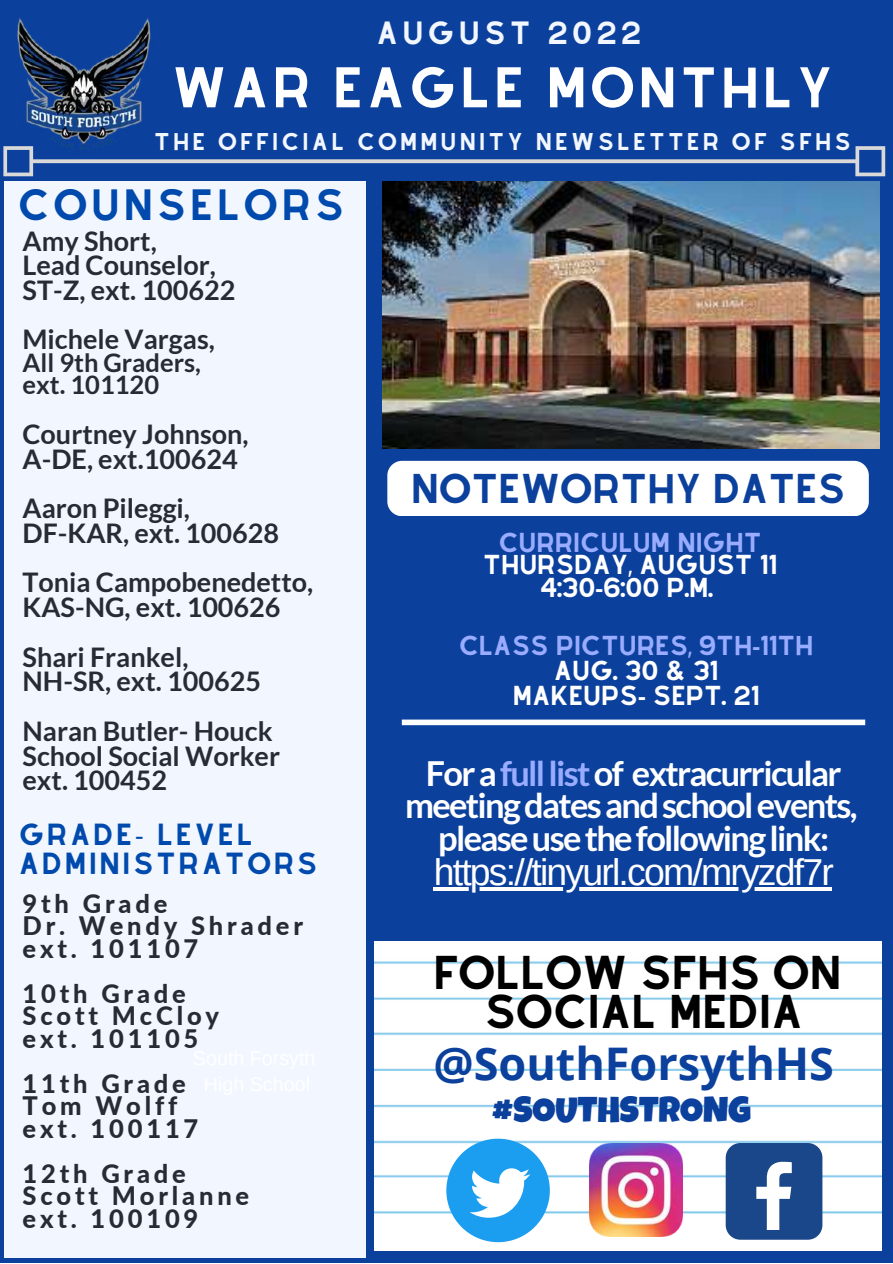
<style>
.page{position:relative;width:893px;height:1264px;background:#fff}
.page>*{position:absolute;margin:0;border:0;box-sizing:border-box;transform-origin:0 0}
.t1{font:49.95px "Alyssum Sans";letter-spacing:.07em;color:#fff}
.t2{font:700 45px "Open Sans";color:#0b409c}
.t3{font:41.4px/39.3px "Alyssum Sans";color:#000;text-align:center}
.t4{font:38.25px "Alyssum Sans";letter-spacing:.1em;color:#004aad}
.t5{font:37.5px "Arimo";letter-spacing:-.05em;color:#fff}
.t6{font:36.3px "Alyssum Sans";color:#0b409c}
.t7{font:36px "Luckiest Guy";color:#0b409c}
.t8{font:700 34.5px/32.5px "Lato";letter-spacing:-.05em;color:#fff;text-align:center}
.t9{font:28.05px "Alyssum Sans";letter-spacing:.15em;color:#f2f7ff}
.t10{font:700 27px/24.8px "Lato";color:#272c33}
.t11{font:26.7px/29.1px "Alyssum Sans";letter-spacing:.1em;color:#004aad}
.t12{font:800 25.5px/22.5px "Lato";letter-spacing:.15em;color:#272c33}
.t13{font:700 25.5px/22.5px "Lato";color:#272c33}
.t14{font:24px/24.8px "Alyssum Sans";color:#fff;text-align:center}
.t15{font:24px "Alyssum Sans";color:#99acff}
.t16{font:21.15px "Alyssum Sans";letter-spacing:.15em;color:#f2f7ff}
.s1{font-family:"Noto Sans"}
.s2{font-family:"Noto Sans";font-weight:700}
.s3{color:#99acff}
.s4{font-family:"Noto Sans";font-weight:700;color:#99acff}
</style>
<div class="page">
<div style="left:0;top:0;width:892px;height:1262px;background:#0b409c"></div>
<div style="left:5px;top:181px;width:361px;height:1076px;background:#f2f7ff"></div>
<svg style="left:3px;top:146px;width:882px;height:30px"></svg>
<img style="left:5px;top:18px;width:157px;height:144px">
<img style="left:382px;top:181px;width:497px;height:267px">
<img style="left:374px;top:941px;width:507px;height:309px">
<div style="left:725px;top:1142px;width:97px;height:97px;background:#1a4789;border-radius:15px"></div>
<svg style="left:756px;top:1161px;width:35px;height:68px"></svg>
<img style="left:589px;top:1143px;width:93px;height:93px">
<svg style="left:446px;top:1138px;width:103px;height:104px;background:#70c1f5"></svg>
<div style="left:387px;top:461px;width:481px;height:55px;background:#fff"></div>
<hr style="left:434px;top:887px;width:397px;height:3px;background:#fff">
<div style="left:402px;top:719px;width:463px;height:6px;background:#fff"></div>
<p class="t9" style="left:376px;top:16px;width:266px">AUGUST 2022</p>
<h1 class="t1" style="left:172px;top:57px;width:662px">WAR EAGLE MONTHLY</h1>
<p class="t16" style="left:154px;top:129px;width:698px">THE OFFICIAL COMMUNITY NEWSLETTER OF SFHS</p>
<h3 class="t4" style="left:17px;top:182px;width:328px">COUNSELORS</h3>
<p class="t10" style="left:23px;top:228px;width:214px">Amy Short,<br>Lead Counselor,<br>ST-Z, ext. 100622</p>
<p class="t10" style="left:23px;top:326px;width:194px">Michele Vargas,</p>
<p class="t13" style="left:23px;top:351px;width:180px">All 9th Graders, ext. 101120</p>
<p class="t10" style="left:23px;top:421px;width:227px">Courtney Johnson,<br>A-DE, ext.100624</p>
<p class="t10" style="left:23px;top:495px;width:258px">Aaron Pileggi,<br>DF-KAR, ext. 100628</p>
<p class="t10" style="left:23px;top:569px;width:292px">Tonia Campobenedetto,<br>KAS-NG, ext. 100626</p>
<p class="t10" style="left:23px;top:643px;width:240px">Shari Frankel,<br>NH-SR, ext. 100625</p>
<p class="t10" style="left:23px;top:718px;width:259px">Naran Butler- Houck<br>School Social Worker ext. 100452</p>
<p class="t11" style="left:19px;top:819px;width:300px">GRADE<span class="s1">-</span> LEVEL<br>ADMINISTRATORS</p>
<p class="t12" style="left:23px;top:891px;width:282px">9th Grade<br>Dr. Wendy Shrader ext. 101107</p>
<p class="t12" style="left:23px;top:981px;width:198px">10th Grade<br>Scott McCloy ext. 101105</p>
<p class="t12" style="left:23px;top:1071px;width:177px">11th Grade<br>Tom Wolff ext. 100117</p>
<p class="t12" style="left:23px;top:1161px;width:228px">12th Grade<br>Scott Morlanne ext. 100109</p>
<h3 class="t6" style="left:411px;top:467px;width:435px">NOTEWORTHY DATES</h3>
<p class="t15" style="left:498px;top:528px;width:265px">CURRICULUM NIGHT</p>
<p class="t14" style="left:483px;top:553px;width:295px;line-height:22.5px">THURSDAY, AUGUST 11<br>4:30<span class="s2">-</span>6:00 P.M.</p>
<p class="t14" style="left:458px;top:633px;width:356px"><span class="s3">CLASS PICTURES, 9TH</span><span class="s4">-</span><span class="s3">11TH<br></span>AUG. 30 &amp; 31<br>MAKEUPS<span class="s2">-</span> SEPT. 21</p>
<p class="t8" style="left:405px;top:756px;width:454px">Fora<span class="s3">fulllist</span>of extracurricular meetingdatesandschoolevents, pleaseusethefollowinglink:</p>
<h3 class="t5" style="left:434px;top:850px;width:401px">https://tinyurl.com/mryzdf7r</h3>
<h3 class="t3" style="left:433px;top:952px;width:409px">FOLLOW SFHS ON<br>SOCIAL MEDIA</h3>
<h2 class="t2" style="left:433px;top:1032px;width:402px">@SouthForsythHS</h2>
<h3 class="t7" style="left:491px;top:1096px;width:261px">#SOUTHSTRONG</h3>
</div>
